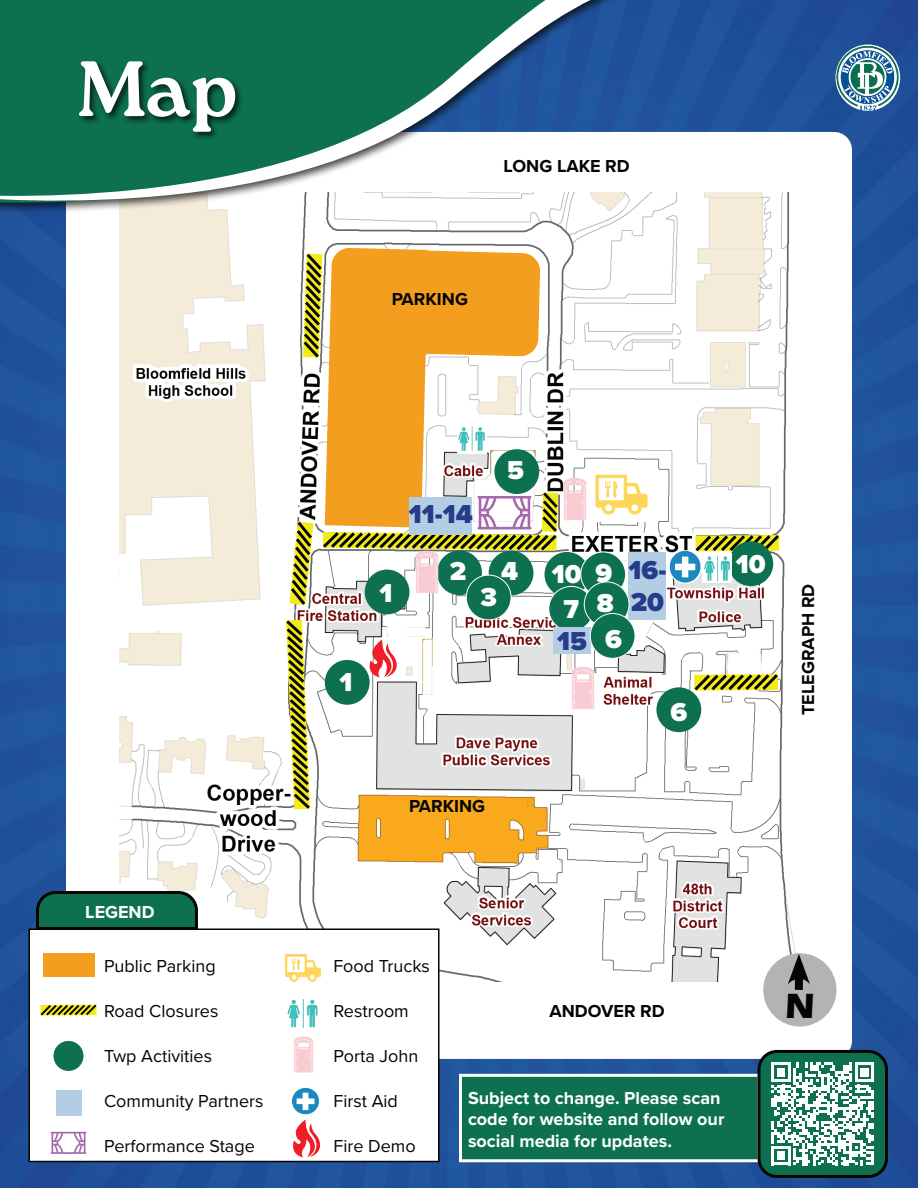
<style>
.page{position:relative;width:918px;height:1188px;background:#20529b}
.page>*{position:absolute;margin:0;border:0;box-sizing:border-box;transform-origin:0 0}
.t1{font:700 78.3px "Roca";color:#fff}
.t2{font:700 36px "Eras ITC";color:#040503}
.t3{font:900 26.85px/34.5px "Proxima Nova";color:#fff;text-align:center}
.t4{font:900 26.85px/32.2px "Proxima Nova";color:#253c88}
.t5{font:18px "Proxima Nova";color:#040503}
.t6{font:700 18px/21.6px "Proxima Nova";color:#fff}
.t7{font:700 18px "Proxima Nova";color:#040503}
</style>
<div class="page">
<div style="left:66px;top:132px;width:786px;height:927px;background:#fff;border-radius:18px"></div>
<img style="left:120px;top:234px;width:676px;height:748px">
<svg style="left:680px;top:527px;width:115px;height:32px"></svg>
<svg style="left:679px;top:666px;width:115px;height:32px"></svg>
<div style="left:728px;top:541px;width:45px;height:45px;background:#0d7051;border-radius:50%"></div>
<img style="left:702px;top:554px;width:30px;height:29px">
<svg style="left:119px;top:220px;width:670px;height:14px"></svg>
<svg style="left:0;top:0;width:918px;height:220px"></svg>
<img style="left:669px;top:550px;width:33px;height:34px;border-radius:17px">
<div style="left:545px;top:552px;width:44px;height:45px;background:#0d7051;border-radius:50%"></div>
<div style="left:549px;top:586px;width:45px;height:45px;background:#0d7051;border-radius:50%"></div>
<div style="left:656px;top:687px;width:45px;height:45px;background:#0d7051;border-radius:50%"></div>
<div style="left:581px;top:552px;width:45px;height:45px;background:#0d7051;border-radius:50%"></div>
<div style="left:581px;top:552px;width:45px;height:45px;border:1px solid #fff;border-radius:50%"></div>
<img style="left:595px;top:468px;width:54px;height:54px">
<div style="left:629px;top:552px;width:37px;height:68px;background:#b2cde4"></div>
<div style="left:553px;top:627px;width:38px;height:26px;background:#b2cde4"></div>
<img style="left:572px;top:476px;width:26px;height:47px">
<img style="left:572px;top:664px;width:34px;height:47px">
<div style="left:29px;top:929px;width:410px;height:233px;background:#fff"></div>
<div style="left:28px;top:928px;width:412px;height:234px;border:2px solid #040503"></div>
<svg style="left:40px;top:1004px;width:57px;height:12px"></svg>
<div style="left:43px;top:953px;width:51px;height:24px;background:#f39e1e"></div>
<div style="left:54px;top:1041px;width:30px;height:30px;background:#0d7051;border-radius:50%"></div>
<img style="left:287px;top:999px;width:31px;height:30px">
<img style="left:292px;top:1087px;width:27px;height:28px">
<img style="left:285px;top:954px;width:36px;height:28px">
<svg style="left:34px;top:890px;width:165px;height:41px;background:#1a6650"></svg>
<div style="left:56px;top:1090px;width:25px;height:25px;background:#b2cde4"></div>
<div style="left:460px;top:1075px;width:299px;height:86px;background:#0d7051"></div>
<div style="left:459px;top:1074px;width:301px;height:88px;border:3px solid #fff"></div>
<div style="left:759px;top:1051px;width:127px;height:126px;background:#0d7051;border-radius:18px"></div>
<svg style="left:771px;top:1063px;width:103px;height:102px"></svg>
<hr style="left:871px;top:1151px;width:3px;height:14px;background:#fff">
<div style="left:758px;top:1050px;width:130px;height:128px;border:3px solid #040503;border-radius:18px"></div>
<img style="left:294px;top:1036px;width:20px;height:37px">
<div style="left:763px;top:953px;width:74px;height:74px;background:#b2b3b3;border-radius:50%"></div>
<div style="left:795px;top:972px;width:8px;height:18px;background:#040503"></div>
<svg style="left:788px;top:954px;width:22px;height:30px"></svg>
<div style="left:77px;top:59px;width:167px;height:82px;background:#040503;opacity:.75"></div>
<svg style="left:51px;top:1132px;width:35px;height:22px"></svg>
<svg style="left:293px;top:1119px;width:28px;height:38px"></svg>
<svg style="left:278px;top:238px;width:294px;height:587px"></svg>
<div style="left:584px;top:582px;width:45px;height:45px;background:#0d7051;border-radius:50%"></div>
<div style="left:584px;top:582px;width:45px;height:45px;border:1px solid #fff;border-radius:50%"></div>
<div style="left:590px;top:614px;width:45px;height:44px;background:#0d7051;border-radius:50%"></div>
<div style="left:590px;top:613px;width:45px;height:46px;border:1px solid #fff;border-radius:50%"></div>
<img style="left:836px;top:45px;width:64px;height:66px">
<h1 class="t1" style="left:76px;top:43px;width:163px">Map</h1>
<p class="t6" style="left:85px;top:900px;width:71px">LEGEND</p>
<p class="t5" style="left:104px;top:952px;width:113px">Public Parking</p>
<p class="t5" style="left:104px;top:997px;width:116px">Road Closures</p>
<p class="t5" style="left:104px;top:1042px;width:110px">Twp Activities</p>
<p class="t5" style="left:104px;top:1087px;width:161px">Community Partners</p>
<p class="t5" style="left:104px;top:1132px;width:152px">Performance Stage</p>
<p class="t7" style="left:504px;top:152px;width:128px">LONG LAKE RD</p>
<p class="t7" style="left:392px;top:286px;width:78px">PARKING</p>
<h3 class="t3" style="left:339px;top:665px;width:14px">1</h3>
<h3 class="t3" style="left:380px;top:575px;width:14px">1</h3>
<h3 class="t4" style="left:409px;top:498px;width:66px">11-14</h3>
<h3 class="t3" style="left:507px;top:452px;width:18px">5</h3>
<h3 class="t3" style="left:450px;top:554px;width:18px">2</h3>
<h3 class="t3" style="left:501px;top:554px;width:19px">4</h3>
<h3 class="t3" style="left:480px;top:580px;width:18px">3</h3>
<h3 class="t3" style="left:552px;top:557px;width:31px">10<br>7</h3>
<h3 class="t4" style="left:557px;top:624px;width:31px">15</h3>
<h3 class="t4" style="left:629px;top:554px;width:39px">16-<br>20</h3>
<h3 class="t3" style="left:595px;top:555px;width:18px">9</h3>
<h3 class="t3" style="left:597px;top:584px;width:27px;line-height:36.3px">8<br>6</h3>
<h3 class="t3" style="left:670px;top:695px;width:18px">6</h3>
<p class="t7" style="left:409px;top:793px;width:78px">PARKING</p>
<h3 class="t3" style="left:736px;top:546px;width:31px">10</h3>
<p class="t7" style="left:795px;top:715px;width:133px;rotate:-90deg">TELEGRAPH RD</p>
<p class="t5" style="left:333px;top:952px;width:98px">Food Trucks</p>
<p class="t5" style="left:334px;top:997px;width:77px">Restroom</p>
<p class="t5" style="left:334px;top:1042px;width:86px">Porta John</p>
<p class="t5" style="left:334px;top:1087px;width:66px">First Aid</p>
<p class="t5" style="left:334px;top:1132px;width:84px">Fire Demo</p>
<p class="t7" style="left:550px;top:998px;width:117px">ANDOVER RD</p>
<p class="t6" style="left:468px;top:1086px;width:258px">Subject to change. Please scan code for website and follow our social media for updates.</p>
<h2 class="t2" style="left:785px;top:985px;width:31px">N</h2>
</div>
